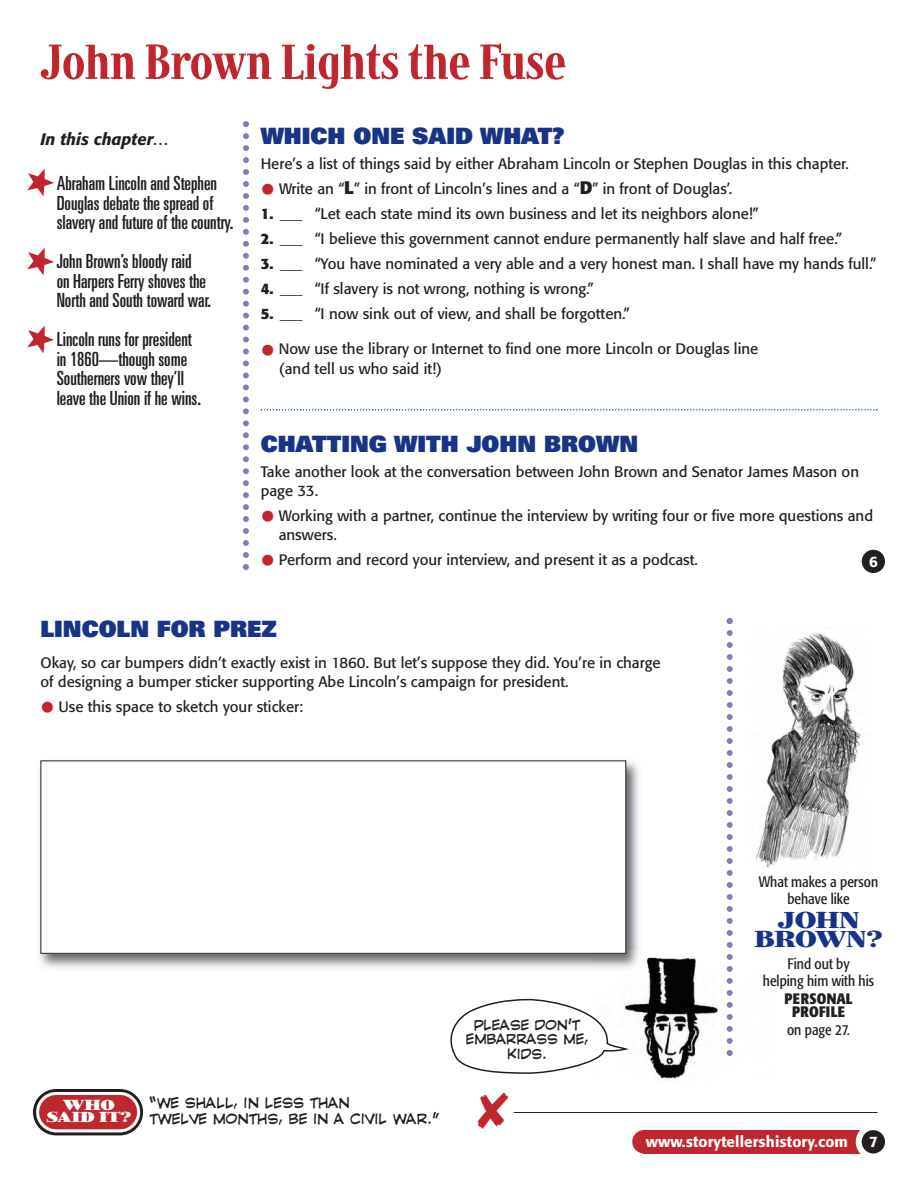
<style>
.page{position:relative;width:918px;height:1188px;background:#fff}
.page>*{position:absolute;margin:0;border:0;box-sizing:border-box;transform-origin:0 0}
.t1{font:51px "Jimbo MM.525.wt.350.wd";color:#c0262d}
.t2{font:24px/19.5px "Jimbo MM.680.wt.725.wd";letter-spacing:-.01em;color:#193487;text-align:center}
.t3{font:900 22.5px "Univers";color:#193487}
.t4{font:ultra-condensed 19.5px/19.5px "Univers";color:#231f20}
.t5{font:italic 500 16.5px "Formata";color:#231f20}
.t6{font:15px/19.5px "Formata";color:#231f20}
.t7{font:15px "Formata";color:#231f20;scale:1.5 1}
.t8{font:condensed 15px/16.5px "Formata";color:#231f20;text-align:center}
.t9{font:500 15px "Formata";letter-spacing:.01em;color:#fff}
.t10{font:700 condensed 15px/13.5px "Formata";letter-spacing:.02em;color:#231f20;text-align:center}
.t11{font:15px/12px "Jimbo MM.800.wt.350.wd";color:#fff;text-align:center}
.t12{font:13.5px/16.5px "CC Comicrazy";color:#231f20}
.t13{font:13.2px/14.4px "CC Comicrazy";color:#231f20;text-align:center}
.s1{font-size:42px;color:#c0262d}
.s2{font-weight:700;font-size:18px}
.s3{font-weight:700}
</style>
<div class="page">
<svg style="left:261px;top:409px;width:617px;height:2px"></svg>
<svg style="left:243px;top:121px;width:6px;height:449px"></svg>
<div style="left:862px;top:550px;width:23px;height:23px;background:#231f20;border-radius:50%"></div>
<svg style="left:27px;top:169px;width:27px;height:27px"></svg>
<svg style="left:27px;top:248px;width:27px;height:27px"></svg>
<svg style="left:27px;top:326px;width:27px;height:27px"></svg>
<img style="left:755px;top:633px;width:106px;height:235px">
<img style="left:629px;top:973px;width:98px;height:107px">
<img style="left:646px;top:956px;width:81px;height:17px">
<svg style="left:727px;top:618px;width:6px;height:438px"></svg>
<hr style="left:514px;top:1112px;width:364px;height:1px;background:#231f20">
<svg style="left:33px;top:1089px;width:110px;height:46px"></svg>
<div style="left:643px;top:1130px;width:232px;height:23px;background:#c0262d"></div>
<svg style="left:856px;top:1130px;width:29px;height:24px"></svg>
<div style="left:862px;top:1130px;width:23px;height:23px;background:#231f20;border-radius:50%"></div>
<div style="left:632px;top:1130px;width:24px;height:23px;background:#c0262d;border-radius:50%"></div>
<img style="left:39px;top:760px;width:600px;height:209px">
<div style="left:41px;top:761px;width:585px;height:192px;background:#fff"></div>
<div style="left:40px;top:760px;width:586px;height:194px;border:1px solid #231f20"></div>
<svg style="left:450px;top:999px;width:179px;height:75px"></svg>
<h1 class="t1" style="left:40px;top:45px;width:527px">John Brown Lights the Fuse</h1>
<p class="t5" style="left:40px;top:132px;width:131px">In this chapter…</p>
<h3 class="t4" style="left:57px;top:175px;width:178px">Abraham Lincoln and Stephen<br>Douglas debate the spread of slavery and future of the country.</h3>
<h3 class="t4" style="left:57px;top:253px;width:156px">John Brown’s bloody raid<br>on Harpers Ferry shoves the<br>North and South toward war.</h3>
<h3 class="t4" style="left:57px;top:331px;width:146px">Lincoln runs for president in 1860—though some<br>Southerners vow they’ll leave the Union if he wins.</h3>
<h3 class="t3" style="left:261px;top:128px;width:305px">WHICH ONE SAID WHAT?</h3>
<p class="t6" style="left:261px;top:156px;width:590px">Here’s a list of things said by either Abraham Lincoln or Stephen Douglas in this chapter.</p>
<p class="t6" style="left:261px;top:181px;width:473px"><span class="s1">•</span> Write an “<span class="s2">L</span>” in front of Lincoln’s lines and a “<span class="s2">D</span>” in front of Douglas’.</p>
<p class="t7" style="left:261px;top:208px;width:334px"><span class="s3">1.</span> __ “Let each state mind its own business and let its neighbors alone!”</p>
<p class="t7" style="left:261px;top:232px;width:389px"><span class="s3">2.</span> __ “I believe this government cannot endure permanently half slave and half free.”</p>
<p class="t7" style="left:261px;top:257px;width:412px"><span class="s3">3.</span> __ “You have nominated a very able and a very honest man. I shall have my hands full.”</p>
<p class="t7" style="left:261px;top:282px;width:224px"><span class="s3">4.</span> __ “If slavery is not wrong, nothing is wrong.”</p>
<p class="t7" style="left:261px;top:307px;width:248px"><span class="s3">5.</span> __ “I now sink out of view, and shall be forgotten.”</p>
<p class="t6" style="left:279px;top:341px;width:481px;text-indent:-18px"><span class="s1">•</span> Now use the library or Internet to find one more Lincoln or Douglas line (and tell us who said it!)</p>
<h3 class="t3" style="left:261px;top:435px;width:379px">CHATTING WITH JOHN BROWN</h3>
<p class="t6" style="left:261px;top:463px;width:600px">Take another look at the conversation between John Brown and Senator James Mason on page 33.</p>
<p class="t6" style="left:279px;top:507px;width:596px;text-indent:-18px"><span class="s1">•</span> Working with a partner, continue the interview by writing four or five more questions and answers.</p>
<p class="t6" style="left:261px;top:552px;width:439px"><span class="s1">•</span> Perform and record your interview, and present it as a podcast.</p>
<p class="t9" style="left:869px;top:555px;width:10px">6</p>
<h3 class="t3" style="left:40px;top:621px;width:238px">LINCOLN FOR PREZ</h3>
<p class="t6" style="left:40px;top:654px;width:622px">Okay, so car bumpers didn’t exactly exist in 1860. But let’s suppose they did. You’re in charge of designing a bumper sticker supporting Abe Lincoln’s campaign for president.</p>
<p class="t6" style="left:41px;top:698px;width:264px"><span class="s1">•</span> Use this space to sketch your sticker:</p>
<p class="t11" style="left:46px;top:1100px;width:86px">WHO<br>SAID IT?</p>
<p class="t12" style="left:150px;top:1095px;width:292px">“WE SHALL, IN LESS THAN<br>TWELVE MONTHS, BE IN A CIVIL WAR.”</p>
<p class="t13" style="left:466px;top:1018px;width:124px">PLEASE DON’T<br>EMBARRASS ME,<br>KIDS.</p>
<p class="t8" style="left:759px;top:875px;width:121px">What makes a person behave like</p>
<h2 class="t2" style="left:754px;top:912px;width:130px">JOHN<br>BROWN?</h2>
<p class="t8" style="left:763px;top:957px;width:113px">Find out by<br>helping him with his</p>
<p class="t10" style="left:785px;top:993px;width:70px">PERSONAL<br>PROFILE</p>
<p class="t8" style="left:787px;top:1023px;width:64px">on page 27.</p>
<p class="t9" style="left:646px;top:1135px;width:204px">www.storytellershistory.com</p>
<p class="t9" style="left:869px;top:1135px;width:10px">7</p>
</div>
